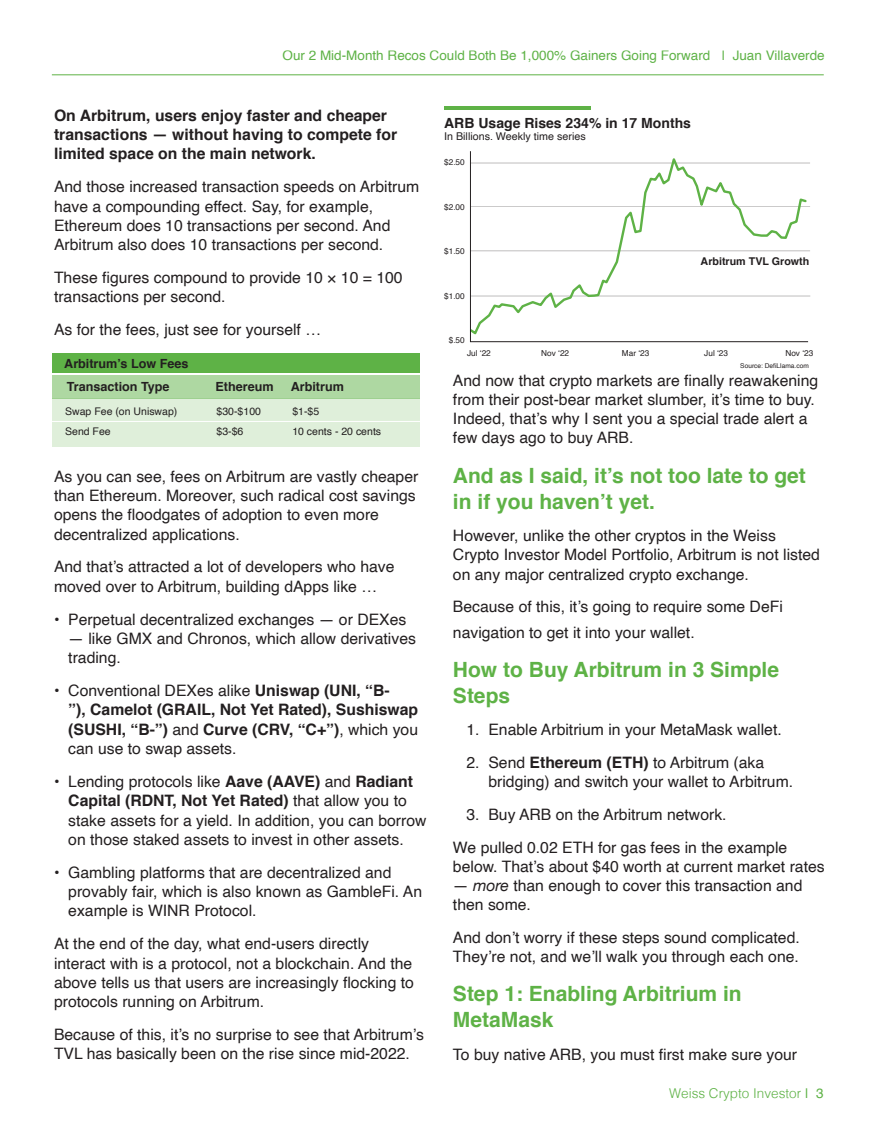
<style>
.page{position:relative;width:878px;height:1148px;background:#fff}
.page>*{position:absolute;margin:0;border:0;box-sizing:border-box;transform-origin:0 0}
.t1{font:700 21px/25.8px "Helvetica";color:#5eb246}
.t2{font:15.75px/19.4px "Helvetica";color:#231f20}
.t3{font:700 15.75px/19.4px "Helvetica";color:#231f20}
.t4{font:700 13.95px "Helvetica";color:#231f20}
.t5{font:13.5px "Helvetica";color:#5eb246}
.t6{font:300 13.5px "Helvetica";color:#5eb246}
.t7{font:700 12.6px "Helvetica";color:#231f20}
.t8{font:10.65px "Helvetica";color:#231f20}
.t9{font:700 10.65px "Helvetica";color:#231f20}
.t10{font:10.5px "Helvetica";color:#231f20}
.t11{font:8.25px "Helvetica";color:#231f20}
.t12{font:6.6px "Helvetica";color:#231f20}
.s1{font-weight:400}
.s2{font-weight:700}
.s3{font-family:"Helvetica Neue";font-style:italic}
</style>
<div class="page">
<hr style="left:52px;top:74px;width:771px;height:1px;background:#5eb246">
<div style="left:53px;top:353px;width:367px;height:20px;background:#5eb246"></div>
<div style="left:52px;top:398px;width:367px;height:49px;background:#dfefda"></div>
<div style="left:52px;top:375px;width:367px;height:24px;background:#aed8a2"></div>
<hr style="left:50px;top:421px;width:371px;height:1px;background:#fff">
<hr style="left:471px;top:296px;width:339px;height:1px;background:#231f20">
<hr style="left:470px;top:163px;width:340px;height:1px;background:#231f20">
<hr style="left:470px;top:206px;width:340px;height:1px;background:#231f20">
<hr style="left:470px;top:251px;width:340px;height:1px;background:#231f20">
<hr style="left:444px;top:107px;width:147px;height:3px;background:#5eb246">
<svg style="left:469px;top:151px;width:339px;height:191px"></svg>
<p class="t5" style="left:282px;top:45px;width:544px">Our 2 Mid-Month Recos Could Both Be 1,000% Gainers Going Forward | Juan Villaverde</p>
<p class="t3" style="left:54px;top:106px;width:345px">On Arbitrum, users enjoy faster and cheaper transactions — without having to compete for limited space on the main network.</p>
<p class="t2" style="left:54px;top:178px;width:367px">And those increased transaction speeds on Arbitrum have a compounding effect. Say, for example, Ethereum does 10 transactions per second. And Arbitrum also does 10 transactions per second.</p>
<p class="t2" style="left:54px;top:268px;width:350px">These figures compound to provide 10 × 10 = 100 transactions per second.</p>
<p class="t2" style="left:54px;top:320px;width:268px">As for the fees, just see for yourself …</p>
<p class="t7" style="left:64px;top:354px;width:126px">Arbitrum’s Low Fees</p>
<p class="t7" style="left:67px;top:376px;width:104px">Transaction Type</p>
<p class="t7" style="left:215px;top:376px;width:60px">Ethereum</p>
<p class="t7" style="left:291px;top:376px;width:55px">Arbitrum</p>
<p class="t10" style="left:65px;top:403px;width:114px">Swap Fee (on Uniswap)</p>
<p class="t10" style="left:216px;top:403px;width:46px">$30-$100</p>
<p class="t10" style="left:292px;top:403px;width:28px">$1-$5</p>
<p class="t10" style="left:65px;top:423px;width:47px">Send Fee</p>
<p class="t10" style="left:216px;top:423px;width:28px">$3-$6</p>
<p class="t10" style="left:292px;top:423px;width:90px">10 cents - 20 cents</p>
<p class="t2" style="left:54px;top:467px;width:366px">As you can see, fees on Arbitrum are vastly cheaper than Ethereum. Moreover, such radical cost savings opens the floodgates of adoption to even more decentralized applications.</p>
<p class="t2" style="left:54px;top:557px;width:342px">And that’s attracted a lot of developers who have moved over to Arbitrum, building dApps like …</p>
<p class="t2" style="left:54px;top:610px;width:354px">• Perpetual decentralized exchanges — or DEXes</p>
<p class="t2" style="left:68px;top:629px;width:349px">— like GMX and Chronos, which allow derivatives trading.</p>
<p class="t3" style="left:68px;top:681px;width:351px;text-indent:-14px"><span class="s1">• Conventional DEXes alike</span> Uniswap (UNI, “B-<br>”), Camelot (GRAIL, Not Yet Rated), Sushiswap (SUSHI, “B-”) <span class="s1">and</span> Curve (CRV, “C+”)<span class="s1">, which you can use to swap assets.</span></p>
<p class="t2" style="left:68px;top:772px;width:360px;text-indent:-14px">• Lending protocols like <span class="s2">Aave (AAVE)</span> and <span class="s2">Radiant Capital (RDNT, Not Yet Rated)</span> that allow you to stake assets for a yield. In addition, you can borrow on those staked assets to invest in other assets.</p>
<p class="t2" style="left:68px;top:863px;width:355px;text-indent:-14px">• Gambling platforms that are decentralized and provably fair, which is also known as GambleFi. An example is WINR Protocol.</p>
<p class="t2" style="left:54px;top:934px;width:361px">At the end of the day, what end-users directly interact with is a protocol, not a blockchain. And the above tells us that users are increasingly flocking to protocols running on Arbitrum.</p>
<p class="t2" style="left:54px;top:1025px;width:371px">Because of this, it’s no surprise to see that Arbitrum’s<br>TVL has basically been on the rise since mid-2022.</p>
<p class="t4" style="left:444px;top:111px;width:248px">ARB Usage Rises 234% in 17 Months</p>
<p class="t8" style="left:444px;top:128px;width:143px">In Billions. Weekly time series</p>
<p class="t11" style="left:444px;top:156px;width:22px">$2.50</p>
<p class="t11" style="left:444px;top:201px;width:22px">$2.00</p>
<p class="t11" style="left:444px;top:245px;width:22px">$1.50</p>
<p class="t11" style="left:444px;top:290px;width:22px">$1.00</p>
<p class="t11" style="left:449px;top:334px;width:18px">$.50</p>
<p class="t11" style="left:467px;top:346px;width:25px">Jul ‘22</p>
<p class="t11" style="left:541px;top:346px;width:29px">Nov ‘22</p>
<p class="t11" style="left:622px;top:346px;width:29px">Mar ‘23</p>
<p class="t11" style="left:704px;top:346px;width:25px">Jul ‘23</p>
<p class="t11" style="left:785px;top:346px;width:29px">Nov ‘23</p>
<p class="t12" style="left:740px;top:361px;width:70px">Source: DefiLlama.com</p>
<p class="t9" style="left:700px;top:253px;width:110px">Arbitrum TVL Growth</p>
<p class="t2" style="left:453px;top:371px;width:367px">And now that crypto markets are finally reawakening from their post-bear market slumber, it’s time to buy.<br>Indeed, that’s why I sent you a special trade alert a few days ago to buy ARB.</p>
<h1 class="t1" style="left:453px;top:463px;width:354px">And as I said, it’s not too late to get in if you haven’t yet.</h1>
<p class="t2" style="left:453px;top:526px;width:368px">However, unlike the other cryptos in the Weiss<br>Crypto Investor Model Portfolio, Arbitrum is not listed on any major centralized crypto exchange.</p>
<p class="t2" style="left:453px;top:594px;width:331px;line-height:25.5px">Because of this, it’s going to require some DeFi navigation to get it into your wallet.</p>
<h1 class="t1" style="left:453px;top:657px;width:327px">How to Buy Arbitrum in 3 Simple<br>Steps</h1>
<p class="t2" style="left:466px;top:720px;width:317px">1. Enable Arbitrium in your MetaMask wallet.</p>
<p class="t2" style="left:488px;top:753px;width:306px;text-indent:-22px">2. Send <span class="s2">Ethereum (ETH)</span> to Arbitrum (aka bridging) and switch your wallet to Arbitrum.</p>
<p class="t2" style="left:453px;top:798px;width:336px;line-height:32.7px;text-indent:13px">3. Buy ARB on the Arbitrum network.<br>We pulled 0.02 ETH for gas fees in the example</p>
<p class="t2" style="left:453px;top:857px;width:373px">below. That’s about $40 worth at current market rates</p>
<p class="t2" style="left:453px;top:876px;width:351px">— <span class="s3">more</span> than enough to cover this transaction and then some.</p>
<p class="t2" style="left:453px;top:928px;width:348px">And don’t worry if these steps sound complicated.<br>They’re not, and we’ll walk you through each one.</p>
<h1 class="t1" style="left:453px;top:981px;width:290px">Step 1: Enabling Arbitrium in<br>MetaMask</h1>
<p class="t2" style="left:453px;top:1044px;width:346px">To buy native ARB, you must first make sure your</p>
<p class="t6" style="left:669px;top:1082px;width:156px">Weiss Crypto Investor <span class="s1">| 3</span></p>
</div>
